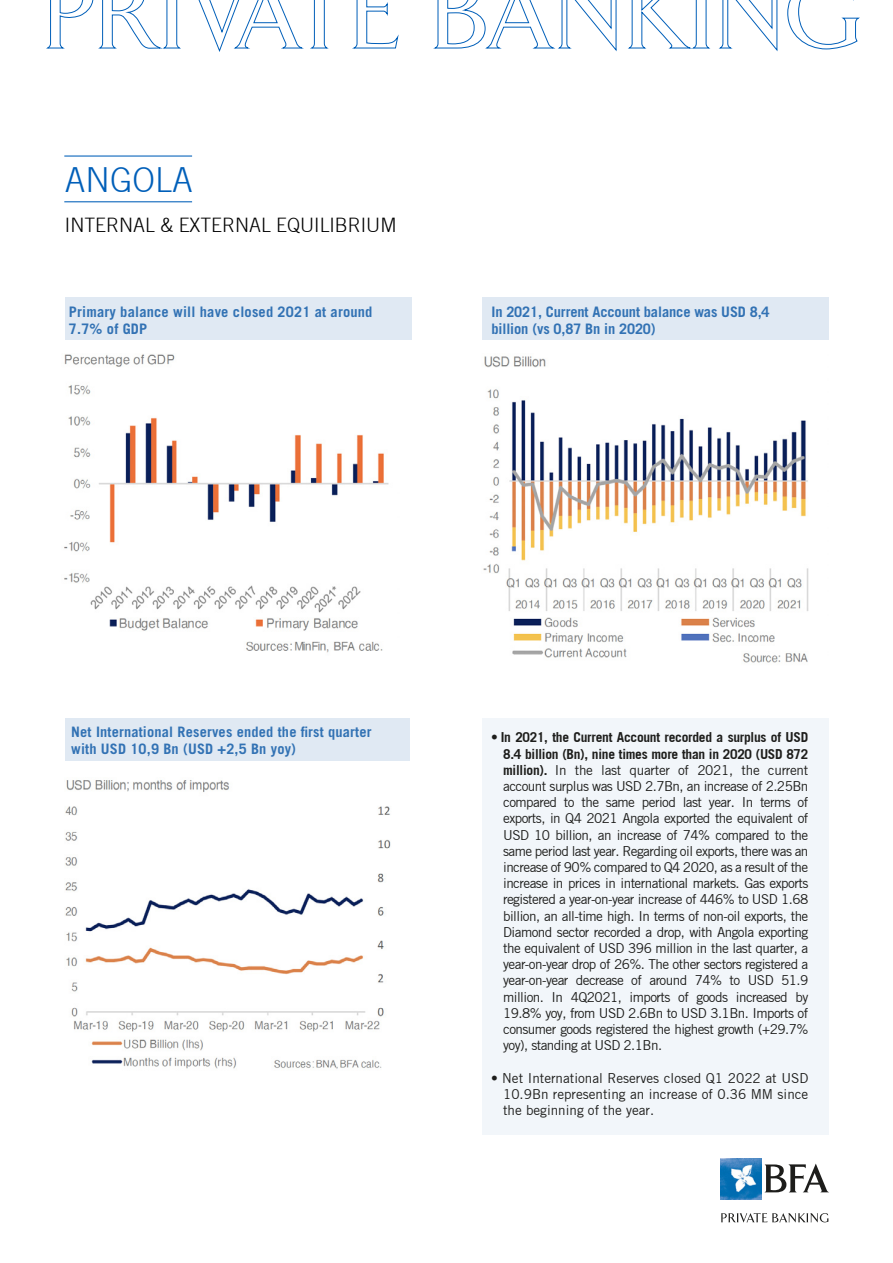
<style>
.page{position:relative;width:893px;height:1263px;background:#fff}
.page>*{position:absolute;margin:0;border:0;box-sizing:border-box;transform-origin:0 0}
.t1{font:300 33.9px "Trade Gothic";color:#005fb9}
.t2{font:300 19.5px "Trade Gothic";color:#010101}
.t3{font:700 14.55px/17.4px "Trade Gothic LT Std";letter-spacing:-.01em;color:#3272b4}
.t4{font:700 14.55px/17.4px "Trade Gothic LT Std";letter-spacing:.01em;color:#3272b4}
.t5{font:700 14.4px/17.2px "Trade Gothic LT Std";letter-spacing:.01em;color:#3272b4}
.t6{font:13.5px/16.2px "Trade Gothic";letter-spacing:-.02em;color:#1d1d1b;text-align:justify}
.s1{font-weight:700}
</style>
<div class="page">
<div style="left:482px;top:718px;width:347px;height:417px;background:#f2f6fa"></div>
<svg style="left:46px;top:0;width:353px;height:51px"></svg>
<svg style="left:433px;top:0;width:184px;height:50px"></svg>
<svg style="left:628px;top:0;width:232px;height:50px"></svg>
<svg style="left:721px;top:1213px;width:108px;height:9px"></svg>
<img style="left:720px;top:1158px;width:41px;height:41px">
<svg style="left:764px;top:1163px;width:65px;height:29px"></svg>
<hr style="left:64px;top:201px;width:128px;height:1px;background:#005fb9">
<hr style="left:64px;top:155px;width:128px;height:2px;background:#005fb9">
<div style="left:65px;top:298px;width:347px;height:42px;background:#e0e9f3"></div>
<div style="left:482px;top:298px;width:347px;height:42px;background:#e0e9f3"></div>
<div style="left:65px;top:718px;width:345px;height:42px;background:#e0e9f3"></div>
<img style="left:64px;top:354px;width:325px;height:299px">
<img style="left:65px;top:780px;width:326px;height:289px">
<img style="left:483px;top:356px;width:326px;height:307px">
<h1 class="t1" style="left:65px;top:160px;width:129px">ANGOLA</h1>
<h2 class="t2" style="left:65px;top:214px;width:333px">INTERNAL &amp; EXTERNAL EQUILIBRIUM</h2>
<p class="t4" style="left:69px;top:303px;width:305px">Primary balance will have closed 2021 at around<br>7.7% of GDP</p>
<p class="t3" style="left:491px;top:303px;width:280px">In 2021, Current Account balance was USD 8,4 billion (vs 0,87 Bn in 2020)</p>
<p class="t5" style="left:71px;top:723px;width:302px">Net International Reserves ended the first quarter with USD 10,9 Bn (USD +2,5 Bn yoy)</p>
<p class="t6" style="left:503px;top:729px;width:307px;text-indent:-12px"><span class="s1">• In 2021, the Current Account recorded a surplus of USD 8.4 billion (Bn), nine times more than in 2020 (USD 872 million).</span> In the last quarter of 2021, the current account surplus was USD 2.7Bn, an increase of 2.25Bn compared to the same period last year. In terms of exports, in Q4 2021 Angola exported the equivalent of USD 10 billion, an increase of 74% compared to the same period last year. Regarding oil exports, there was an increase of 90% compared to Q4 2020, as a result of the increase in prices in international markets. Gas exports registered a year-on-year increase of 446% to USD 1.68 billion, an all-time high. In terms of non-oil exports, the Diamond sector recorded a drop, with Angola exporting the equivalent of USD 396 million in the last quarter, a year-on-year drop of 26%. The other sectors registered a year-on-year decrease of around 74% to USD 51.9 million. In 4Q2021, imports of goods increased by 19.8% yoy, from USD 2.6Bn to USD 3.1Bn. Imports of consumer goods registered the highest growth (+29.7% yoy), standing at USD 2.1Bn.</p>
<p class="t6" style="left:503px;top:1069px;width:307px;text-indent:-12px"><span class="s1">•</span> Net International Reserves closed Q1 2022 at USD 10.9Bn representing an increase of 0.36 MM since the beginning of the year.</p>
</div>
